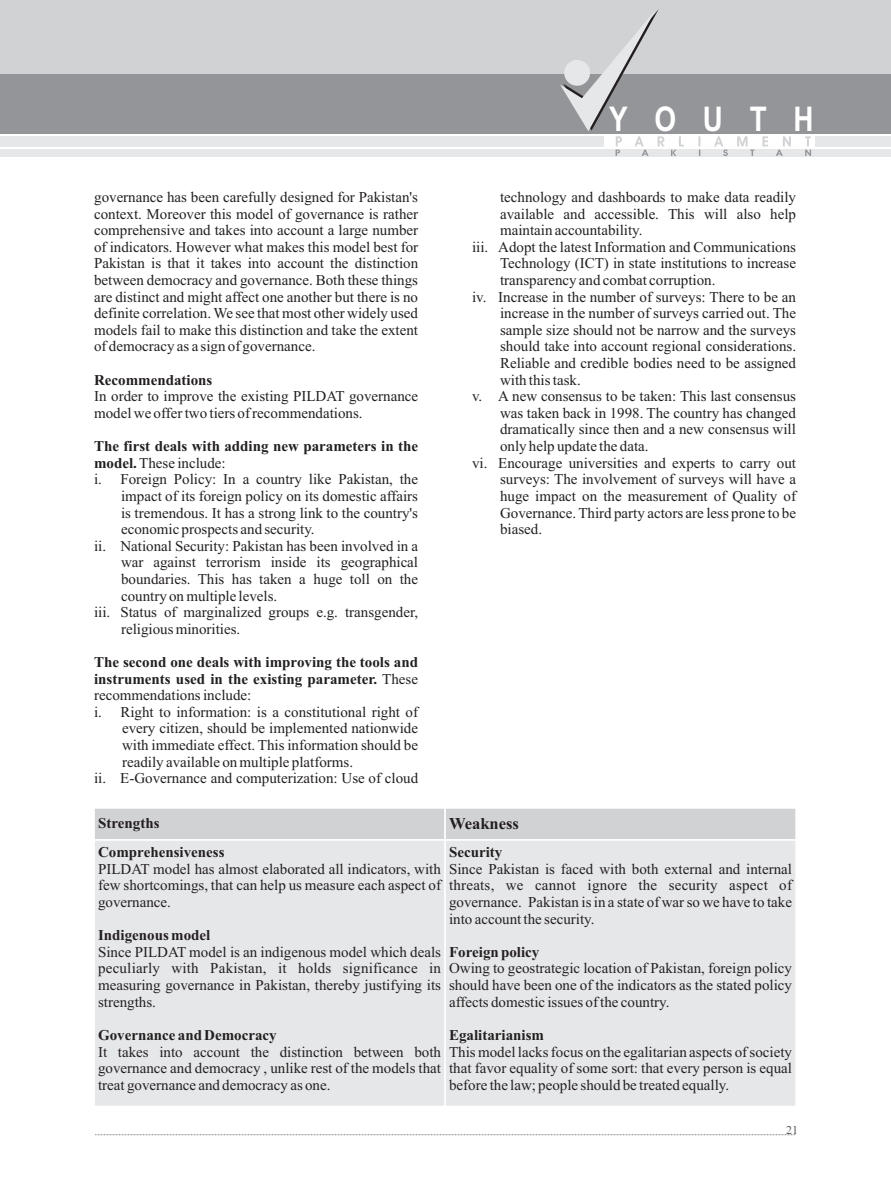
<style>
.page{position:relative;width:891px;height:1188px;background:#fff}
.page>*{position:absolute;margin:0;border:0;box-sizing:border-box;transform-origin:0 0}
.t1{font:700 34.05px "Arial Narrow";letter-spacing:.785em;color:#fff}
.t2{font:700 16.5px "Times New Roman";color:#231f20}
.t3{font:15px/16.6px "Times New Roman";color:#231f20;text-align:justify}
.t4{font:700 15px "Times New Roman";color:#231f20}
.t5{font:12px "Times New Roman";color:#57585a}
.s1{font-weight:700}
.s2{font-weight:400}
</style>
<div class="page">
<div style="left:0;top:72px;width:891px;height:62px;background:#939598"></div>
<div style="left:0;top:136px;width:603px;height:10px;background:#e6e7e9"></div>
<div style="left:0;top:149px;width:891px;height:8px;background:#e6e7e9"></div>
<div style="left:0;top:0;width:891px;height:73px;background:#d1d2d4"></div>
<svg style="left:560px;top:9px;width:251px;height:147px"></svg>
<div style="left:815px;top:136px;width:76px;height:10px;background:#e6e7e9"></div>
<svg style="left:95px;top:1134px;width:701px;height:1px"></svg>
<div style="left:95px;top:808px;width:701px;height:31px;background:#d1d2d4"></div>
<div style="left:95px;top:841px;width:349px;height:265px;background:#e6e7e9"></div>
<div style="left:446px;top:841px;width:349px;height:265px;background:#e6e7e9"></div>
<p class="t3" style="left:94px;top:190px;width:326px">governance has been carefully designed for Pakistan's context. Moreover this model of governance is rather comprehensive and takes into account a large number of indicators. However what makes this model best for Pakistan is that it takes into account the distinction between democracy and governance. Both these things are distinct and might affect one another but there is no definite correlation. We see that most other widely used models fail to make this distinction and take the extent of democracy as a sign of governance.</p>
<p class="t4" style="left:94px;top:374px;width:120px">Recommendations</p>
<p class="t3" style="left:94px;top:389px;width:326px">In order to improve the existing PILDAT governance model we offer two tiers of recommendations.</p>
<p class="t4" style="left:94px;top:441px;width:325px">The first deals with adding new parameters in the</p>
<p class="t3" style="left:94px;top:456px;width:133px"><span class="s1">model.</span> These include:</p>
<p class="t3" style="left:94px;top:472px;width:326px">i. Foreign Policy: In a country like Pakistan, the</p>
<p class="t3" style="left:121px;top:489px;width:299px">impact of its foreign policy on its domestic affairs</p>
<p class="t3" style="left:121px;top:506px;width:299px">is tremendous. It has a strong link to the country's</p>
<p class="t3" style="left:121px;top:522px;width:195px">economic prospects and security.</p>
<p class="t3" style="left:94px;top:539px;width:326px">ii. National Security: Pakistan has been involved in a</p>
<p class="t3" style="left:121px;top:555px;width:299px">war against terrorism inside its geographical</p>
<p class="t3" style="left:121px;top:572px;width:299px">boundaries. This has taken a huge toll on the</p>
<p class="t3" style="left:121px;top:589px;width:158px">country on multiple levels.</p>
<p class="t3" style="left:94px;top:605px;width:325px">iii. Status of marginalized groups e.g. transgender,</p>
<p class="t3" style="left:121px;top:622px;width:121px">religious minorities.</p>
<p class="t4" style="left:94px;top:657px;width:325px">The second one deals with improving the tools and</p>
<p class="t4" style="left:94px;top:674px;width:326px">instruments used in the existing parameter. <span class="s2">These</span></p>
<p class="t3" style="left:94px;top:688px;width:159px">recommendations include:</p>
<p class="t3" style="left:94px;top:705px;width:325px">i. Right to information: is a constitutional right of</p>
<p class="t3" style="left:122px;top:722px;width:298px">every citizen, should be implemented nationwide</p>
<p class="t3" style="left:122px;top:738px;width:298px">with immediate effect. This information should be</p>
<p class="t3" style="left:122px;top:755px;width:233px">readily available on multiple platforms.</p>
<p class="t3" style="left:94px;top:771px;width:326px">ii. E-Governance and computerization: Use of cloud</p>
<h1 class="t1" style="left:609px;top:106px;width:206px">YOUTH</h1>
<p class="t3" style="left:500px;top:190px;width:298px">technology and dashboards to make data readily</p>
<p class="t3" style="left:500px;top:207px;width:298px">available and accessible. This will also help</p>
<p class="t3" style="left:500px;top:223px;width:144px">maintain accountability.</p>
<p class="t3" style="left:472px;top:240px;width:326px">iii. Adopt the latest Information and Communications</p>
<p class="t3" style="left:500px;top:256px;width:298px">Technology (ICT) in state institutions to increase</p>
<p class="t3" style="left:500px;top:273px;width:217px">transparency and combat corruption.</p>
<p class="t3" style="left:472px;top:290px;width:325px">iv. Increase in the number of surveys: There to be an</p>
<p class="t3" style="left:500px;top:306px;width:298px">increase in the number of surveys carried out. The</p>
<p class="t3" style="left:500px;top:323px;width:298px">sample size should not be narrow and the surveys</p>
<p class="t3" style="left:500px;top:340px;width:298px">should take into account regional considerations.</p>
<p class="t3" style="left:500px;top:356px;width:298px">Reliable and credible bodies need to be assigned</p>
<p class="t3" style="left:500px;top:373px;width:82px">with this task.</p>
<p class="t3" style="left:472px;top:389px;width:325px">v. A new consensus to be taken: This last consensus</p>
<p class="t3" style="left:500px;top:406px;width:298px">was taken back in 1998. The country has changed</p>
<p class="t3" style="left:500px;top:423px;width:297px">dramatically since then and a new consensus will</p>
<p class="t3" style="left:500px;top:439px;width:150px">only help update the data.</p>
<p class="t3" style="left:472px;top:456px;width:326px">vi. Encourage universities and experts to carry out</p>
<p class="t3" style="left:500px;top:472px;width:298px">surveys: The involvement of surveys will have a</p>
<p class="t3" style="left:500px;top:489px;width:298px">huge impact on the measurement of Quality of</p>
<p class="t3" style="left:500px;top:506px;width:298px">Governance. Third party actors are less prone to be</p>
<p class="t3" style="left:500px;top:522px;width:44px">biased.</p>
<p class="t4" style="left:98px;top:818px;width:63px">Strengths</p>
<p class="t2" style="left:449px;top:818px;width:71px">Weakness</p>
<p class="t4" style="left:98px;top:847px;width:128px">Comprehensiveness</p>
<p class="t3" style="left:98px;top:862px;width:344px">PILDAT model has almost elaborated all indicators, with few shortcomings, that can help us measure each aspect of governance.</p>
<p class="t4" style="left:98px;top:930px;width:114px">Indigenous model</p>
<p class="t3" style="left:98px;top:945px;width:344px">Since PILDAT model is an indigenous model which deals peculiarly with Pakistan, it holds significance in measuring governance in Pakistan, thereby justifying its strengths.</p>
<p class="t4" style="left:98px;top:1030px;width:180px">Governance and Democracy</p>
<p class="t3" style="left:98px;top:1045px;width:344px">It takes into account the distinction between both governance and democracy , unlike rest of the models that treat governance and democracy as one.</p>
<p class="t4" style="left:449px;top:847px;width:55px">Security</p>
<p class="t3" style="left:449px;top:862px;width:344px">Since Pakistan is faced with both external and internal threats, we cannot ignore the security aspect of governance. Pakistan is in a state of war so we have to take into account the security.</p>
<p class="t4" style="left:449px;top:947px;width:92px">Foreign policy</p>
<p class="t3" style="left:449px;top:962px;width:344px">Owing to geostrategic location of Pakistan, foreign policy should have been one of the indicators as the stated policy affects domestic issues of the country.</p>
<p class="t4" style="left:449px;top:1030px;width:97px">Egalitarianism</p>
<p class="t3" style="left:449px;top:1045px;width:344px">This model lacks focus on the egalitarian aspects of society that favor equality of some sort: that every person is equal before the law; people should be treated equally.</p>
<p class="t5" style="left:786px;top:1125px;width:13px">21</p>
</div>
